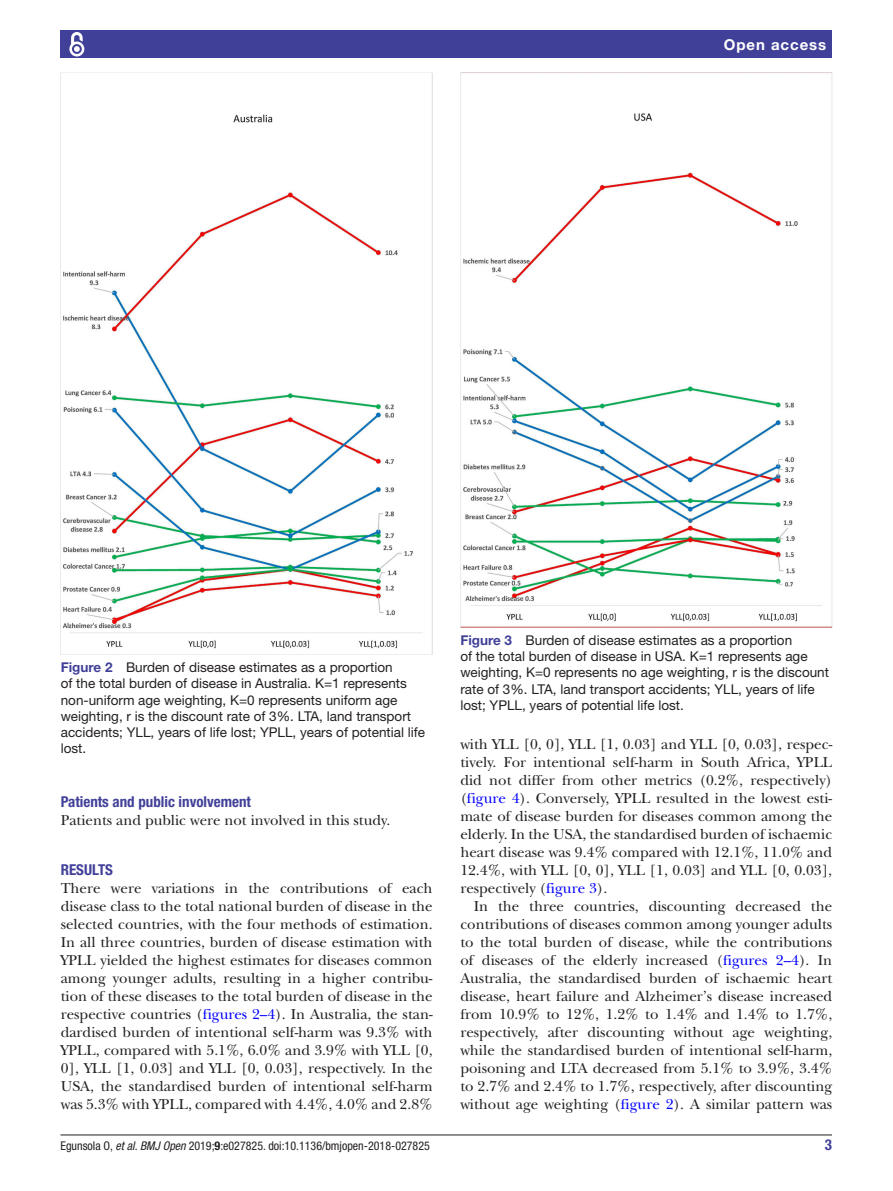
<style>
.page{position:relative;width:893px;height:1191px;background:#fff}
.page>*{position:absolute;margin:0;border:0;box-sizing:border-box;transform-origin:0 0}
.t1{font:15px/18px "New Baskerville";color:#231f20;text-align:justify}
.t2{font:700 condensed 15px "Helvetica Neue LT Std";color:#414099}
.t3{font:700 15px "Helvetica Neue LT Std";letter-spacing:.065em;color:#fff}
.t4{font:13.5px/16.2px "Helvetica Neue LT Std";color:#231f20}
.t5{font:condensed 12px "Helvetica Neue LT Std";color:#231f20}
.s1{font-weight:700;color:#414099}
.s2{color:#00f}
.s3{font-style:italic}
.s4{font-weight:700}
</style>
<div class="page">
<hr style="left:61px;top:1134px;width:771px;height:1px;background:#231f20">
<div style="left:61px;top:31px;width:771px;height:27px;background:#414099"></div>
<svg style="left:69px;top:32px;width:16px;height:25px"></svg>
<img style="left:62px;top:73px;width:371px;height:581px">
<img style="left:460px;top:73px;width:372px;height:554px">
<p class="t3" style="left:724px;top:35px;width:104px">Open access</p>
<p class="t4" style="left:61px;top:659px;width:366px"><span class="s1">Figure 2</span> Burden of disease estimates as a proportion<br>of the total burden of disease in Australia. K=1 represents non-uniform age weighting, K=0 represents uniform age weighting, r is the discount rate of 3%. LTA, land transport accidents; YLL, years of life lost; YPLL, years of potential life lost.</p>
<p class="t2" style="left:61px;top:792px;width:192px">Patients and public involvement</p>
<p class="t1" style="left:61px;top:811px;width:331px">Patients and public were not involved in this study.</p>
<p class="t2" style="left:61px;top:861px;width:53px">Results</p>
<p class="t1" style="left:61px;top:879px;width:373px">There were variations in the contributions of each disease class to the total national burden of disease in the selected countries, with the four methods of estimation.<br>In all three countries, burden of disease estimation with YPLL yielded the highest estimates for diseases common among younger adults, resulting in a higher contribu&shy;tion of these diseases to the total burden of disease in the respective countries (<span class="s2">figures 2–4</span>). In Australia, the stan&shy;dardised burden of intentional self-harm was 9.3% with YPLL, compared with 5.1%, 6.0% and 3.9% with YLL [0, 0], YLL [1, 0.03] and YLL [0, 0.03], respectively. In the USA, the standardised burden of intentional self-harm was 5.3% with YPLL, compared with 4.4%, 4.0% and 2.8%</p>
<p class="t4" style="left:460px;top:632px;width:370px"><span class="s1">Figure 3</span> Burden of disease estimates as a proportion<br>of the total burden of disease in USA. K=1 represents age weighting, K=0 represents no age weighting, r is the discount rate of 3%. LTA, land transport accidents; YLL, years of life lost; YPLL, years of potential life lost.</p>
<p class="t1" style="left:460px;top:735px;width:373px">with YLL [0, 0], YLL [1, 0.03] and YLL [0, 0.03], respec&shy;tively. For intentional self-harm in South Africa, YPLL did not differ from other metrics (0.2%, respectively) (<span class="s2">figure 4</span>). Conversely, YPLL resulted in the lowest esti&shy;mate of disease burden for diseases common among the elderly. In the USA, the standardised burden of ischaemic heart disease was 9.4% compared with 12.1%, 11.0% and 12.4%, with YLL [0, 0], YLL [1, 0.03] and YLL [0, 0.03], respectively (<span class="s2">figure 3</span>).</p>
<p class="t1" style="left:460px;top:897px;width:373px;text-indent:13px">In the three countries, discounting decreased the contributions of diseases common among younger adults to the total burden of disease, while the contributions of diseases of the elderly increased (<span class="s2">figures 2–4</span>). In Australia, the standardised burden of ischaemic heart disease, heart failure and Alzheimer’s disease increased from 10.9% to 12%, 1.2% to 1.4% and 1.4% to 1.7%, respectively, after discounting without age weighting, while the standardised burden of intentional self-harm, poisoning and LTA decreased from 5.1% to 3.9%, 3.4% to 2.7% and 2.4% to 1.7%, respectively, after discounting without age weighting (<span class="s2">figure 2</span>). A similar pattern was</p>
<p class="t5" style="left:61px;top:1138px;width:371px">Egunsola O, <span class="s3">et al</span>. <span class="s3">BMJ Open</span> 2019;<span class="s4">9</span>:e027825. doi:10.1136/bmjopen-2018-027825</p>
<p class="t2" style="left:825px;top:1135px;width:9px">3</p>
</div>
